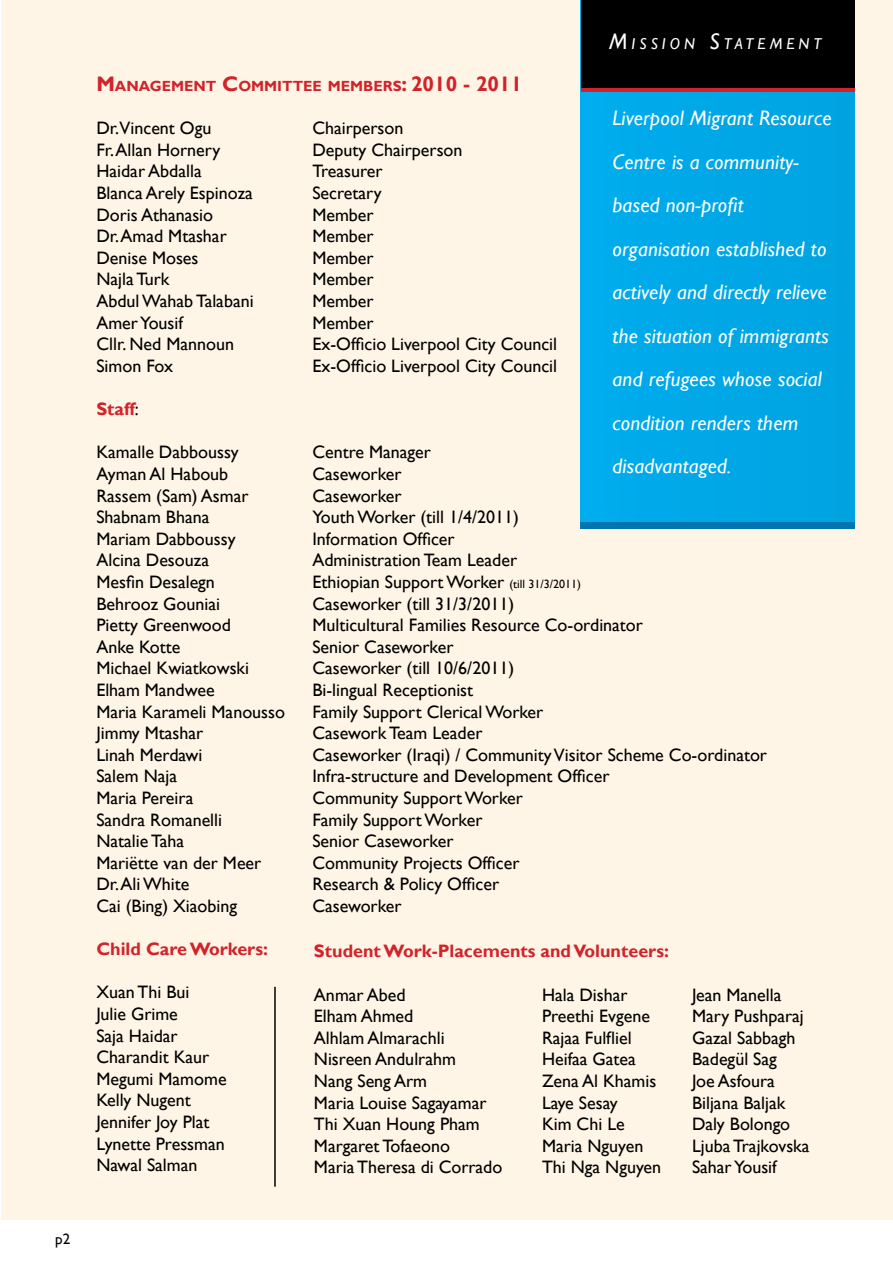
<style>
.page{position:relative;width:893px;height:1263px;background:#fff}
.page>*{position:absolute;margin:0;border:0;box-sizing:border-box;transform-origin:0 0}
.t1{font:italic 21px/43.5px "Gill Sans";letter-spacing:.01em;color:#fff}
.t2{font:18px/21.6px "Gill Sans";color:#000}
.t3{font:700 18px "Gill Sans";color:#d2232a}
.t4{font:italic 15.75px "Gill Sans";letter-spacing:.255em;color:#fff}
.t5{font:15px "Gill Sans";color:#000}
.t6{font:700 14.7px "Gill Sans";color:#d2232a}
.s1{font-size:22.5px}
.s2{font-size:21px}
.s3{font-weight:400;color:#000}
.s4{font-size:12px}
</style>
<div class="page">
<div style="left:1px;top:0;width:892px;height:1219px;background:#fff5e6"></div>
<hr style="left:274px;top:987px;width:2px;height:200px;background:#000">
<div style="left:581px;top:0;width:274px;height:528px;background:#00a7e6"></div>
<div style="left:582px;top:0;width:273px;height:91px;background:#000"></div>
<div style="left:581px;top:522px;width:274px;height:7px;background:#0076b1"></div>
<hr style="left:582px;top:88px;width:273px;height:4px;background:#d2232a">
<p class="t5" style="left:55px;top:1230px;width:16px">p2</p>
<p class="t4" style="left:609px;top:34px;width:214px"><span class="s1">M</span>ISSION <span class="s1">S</span>TATEMENT</p>
<p class="t6" style="left:96px;top:77px;width:427px"><span class="s2">M</span>ANAGEMENT <span class="s2">C</span>OMMITTEE MEMBERS<span class="s2">: 2010 - 2011</span></p>
<p class="t2" style="left:96px;top:118px;width:117px">Dr.Vincent Ogu</p>
<p class="t2" style="left:312px;top:118px;width:93px">Chairperson</p>
<p class="t2" style="left:96px;top:139px;width:126px">Fr. Allan Hornery</p>
<p class="t2" style="left:312px;top:139px;width:152px">Deputy Chairperson</p>
<p class="t2" style="left:96px;top:161px;width:107px">Haidar Abdalla</p>
<p class="t2" style="left:312px;top:161px;width:72px">Treasurer</p>
<p class="t2" style="left:96px;top:183px;width:158px">Blanca Arely Espinoza</p>
<p class="t2" style="left:312px;top:183px;width:71px">Secretary</p>
<p class="t2" style="left:96px;top:204px;width:118px">Doris Athanasio</p>
<p class="t2" style="left:312px;top:204px;width:63px">Member</p>
<p class="t2" style="left:96px;top:226px;width:132px">Dr. Amad Mtashar</p>
<p class="t2" style="left:312px;top:226px;width:63px">Member</p>
<p class="t2" style="left:96px;top:247px;width:104px">Denise Moses</p>
<p class="t2" style="left:312px;top:247px;width:63px">Member</p>
<p class="t2" style="left:96px;top:269px;width:75px">Najla Turk</p>
<p class="t2" style="left:312px;top:269px;width:63px">Member</p>
<p class="t2" style="left:96px;top:291px;width:159px">Abdul Wahab Talabani</p>
<p class="t2" style="left:312px;top:291px;width:63px">Member</p>
<p class="t2" style="left:96px;top:312px;width:88px">Amer Yousif</p>
<p class="t2" style="left:312px;top:312px;width:63px">Member</p>
<p class="t2" style="left:96px;top:334px;width:139px">Cllr. Ned Mannoun</p>
<p class="t2" style="left:312px;top:334px;width:246px">Ex-Officio Liverpool City Council</p>
<p class="t2" style="left:96px;top:355px;width:78px">Simon Fox</p>
<p class="t2" style="left:312px;top:355px;width:246px">Ex-Officio Liverpool City Council</p>
<p class="t3" style="left:96px;top:398px;width:44px">Staff<span class="s3">:</span></p>
<p class="t2" style="left:96px;top:442px;width:144px">Kamalle Dabboussy</p>
<p class="t2" style="left:312px;top:442px;width:120px">Centre Manager</p>
<p class="t2" style="left:96px;top:463px;width:133px">Ayman Al Haboub</p>
<p class="t2" style="left:312px;top:463px;width:91px">Caseworker</p>
<p class="t2" style="left:96px;top:485px;width:154px">Rassem (Sam) Asmar</p>
<p class="t2" style="left:312px;top:485px;width:91px">Caseworker</p>
<p class="t2" style="left:96px;top:507px;width:115px">Shabnam Bhana</p>
<p class="t2" style="left:312px;top:507px;width:208px">Youth Worker (till 1/4/2011)</p>
<p class="t2" style="left:96px;top:528px;width:141px">Mariam Dabboussy</p>
<p class="t2" style="left:312px;top:528px;width:144px">Information Officer</p>
<p class="t2" style="left:96px;top:550px;width:114px">Alcina Desouza</p>
<p class="t2" style="left:312px;top:550px;width:206px">Administration Team Leader</p>
<p class="t2" style="left:96px;top:571px;width:120px">Mesfin Desalegn</p>
<p class="t2" style="left:312px;top:571px;width:270px">Ethiopian Support Worker <span class="s4">(till 31/3/2011)</span></p>
<p class="t2" style="left:96px;top:593px;width:125px">Behrooz Gouniai</p>
<p class="t2" style="left:312px;top:593px;width:203px">Caseworker (till 31/3/2011)</p>
<p class="t2" style="left:96px;top:615px;width:136px">Pietty Greenwood</p>
<p class="t2" style="left:312px;top:615px;width:332px">Multicultural Families Resource Co-ordinator</p>
<p class="t2" style="left:96px;top:636px;width:85px">Anke Kotte</p>
<p class="t2" style="left:312px;top:636px;width:143px">Senior Caseworker</p>
<p class="t2" style="left:96px;top:658px;width:154px">Michael Kwiatkowski</p>
<p class="t2" style="left:312px;top:658px;width:203px">Caseworker (till 10/6/2011)</p>
<p class="t2" style="left:96px;top:679px;width:120px">Elham Mandwee</p>
<p class="t2" style="left:312px;top:679px;width:162px">Bi-lingual Receptionist</p>
<p class="t2" style="left:96px;top:701px;width:190px">Maria Karameli Manousso</p>
<p class="t2" style="left:312px;top:701px;width:232px">Family Support Clerical Worker</p>
<p class="t2" style="left:96px;top:723px;width:108px">Jimmy Mtashar</p>
<p class="t2" style="left:312px;top:723px;width:172px">Casework Team Leader</p>
<p class="t2" style="left:96px;top:744px;width:108px">Linah Merdawi</p>
<p class="t2" style="left:312px;top:744px;width:456px">Caseworker (Iraqi) / Community Visitor Scheme Co-ordinator</p>
<p class="t2" style="left:96px;top:766px;width:82px">Salem Naja</p>
<p class="t2" style="left:312px;top:766px;width:299px">Infra-structure and Development Officer</p>
<p class="t2" style="left:96px;top:787px;width:98px">Maria Pereira</p>
<p class="t2" style="left:312px;top:787px;width:212px">Community Support Worker</p>
<p class="t2" style="left:96px;top:809px;width:127px">Sandra Romanelli</p>
<p class="t2" style="left:312px;top:809px;width:172px">Family Support Worker</p>
<p class="t2" style="left:96px;top:831px;width:89px">Natalie Taha</p>
<p class="t2" style="left:312px;top:831px;width:143px">Senior Caseworker</p>
<p class="t2" style="left:96px;top:852px;width:166px">Mariëtte van der Meer</p>
<p class="t2" style="left:312px;top:852px;width:209px">Community Projects Officer</p>
<p class="t2" style="left:96px;top:874px;width:95px">Dr. Ali White</p>
<p class="t2" style="left:312px;top:874px;width:188px">Research &amp; Policy Officer</p>
<p class="t2" style="left:96px;top:895px;width:142px">Cai (Bing) Xiaobing</p>
<p class="t2" style="left:312px;top:895px;width:91px">Caseworker</p>
<p class="t3" style="left:96px;top:938px;width:173px">Child Care Workers:</p>
<p class="t2" style="left:96px;top:982px;width:132px">Xuan Thi Bui<br>Julie Grime<br>Saja Haidar<br>Charandit Kaur<br>Megumi Mamome<br>Kelly Nugent<br>Jennifer Joy Plat<br>Lynette Pressman<br>Nawal Salman</p>
<p class="t1" style="left:613px;top:97px;width:220px">Liverpool Migrant Resource<br>Centre is a community&shy;based non-profit organisation established to actively and directly relieve the situation of immigrants and refugees whose social condition renders them disadvantaged.</p>
<p class="t3" style="left:314px;top:940px;width:356px">Student Work-Placements and Volunteers:</p>
<p class="t2" style="left:314px;top:984px;width:93px">Anmar Abed</p>
<p class="t2" style="left:542px;top:984px;width:87px">Hala Dishar</p>
<p class="t2" style="left:692px;top:984px;width:91px">Jean Manella</p>
<p class="t2" style="left:314px;top:1005px;width:101px">Elham Ahmed</p>
<p class="t2" style="left:542px;top:1005px;width:109px">Preethi Evgene</p>
<p class="t2" style="left:692px;top:1005px;width:113px">Mary Pushparaj</p>
<p class="t2" style="left:314px;top:1027px;width:132px">Alhlam Almarachli</p>
<p class="t2" style="left:542px;top:1027px;width:91px">Rajaa Fulfliel</p>
<p class="t2" style="left:692px;top:1027px;width:105px">Gazal Sabbagh</p>
<p class="t2" style="left:314px;top:1049px;width:143px">Nisreen Andulrahm</p>
<p class="t2" style="left:542px;top:1049px;width:95px">Heifaa Gatea</p>
<p class="t2" style="left:692px;top:1049px;width:86px">Badegül Sag</p>
<p class="t2" style="left:314px;top:1070px;width:115px">Nang Seng Arm</p>
<p class="t2" style="left:542px;top:1070px;width:116px">Zena Al Khamis</p>
<p class="t2" style="left:692px;top:1070px;width:84px">Joe Asfoura</p>
<p class="t2" style="left:314px;top:1092px;width:174px">Maria Louise Sagayamar</p>
<p class="t2" style="left:542px;top:1092px;width:77px">Laye Sesay</p>
<p class="t2" style="left:692px;top:1092px;width:95px">Biljana Baljak</p>
<p class="t2" style="left:314px;top:1113px;width:167px">Thi Xuan Houng Pham</p>
<p class="t2" style="left:542px;top:1113px;width:84px">Kim Chi Le</p>
<p class="t2" style="left:692px;top:1113px;width:100px">Daly Bolongo</p>
<p class="t2" style="left:314px;top:1135px;width:138px">Margaret Tofaeono</p>
<p class="t2" style="left:542px;top:1135px;width:103px">Maria Nguyen</p>
<p class="t2" style="left:692px;top:1135px;width:119px">Ljuba Trajkovska</p>
<p class="t2" style="left:314px;top:1157px;width:190px">Maria Theresa di Corrado</p>
<p class="t2" style="left:542px;top:1157px;width:121px">Thi Nga Nguyen</p>
<p class="t2" style="left:692px;top:1157px;width:86px">Sahar Yousif</p>
</div>
